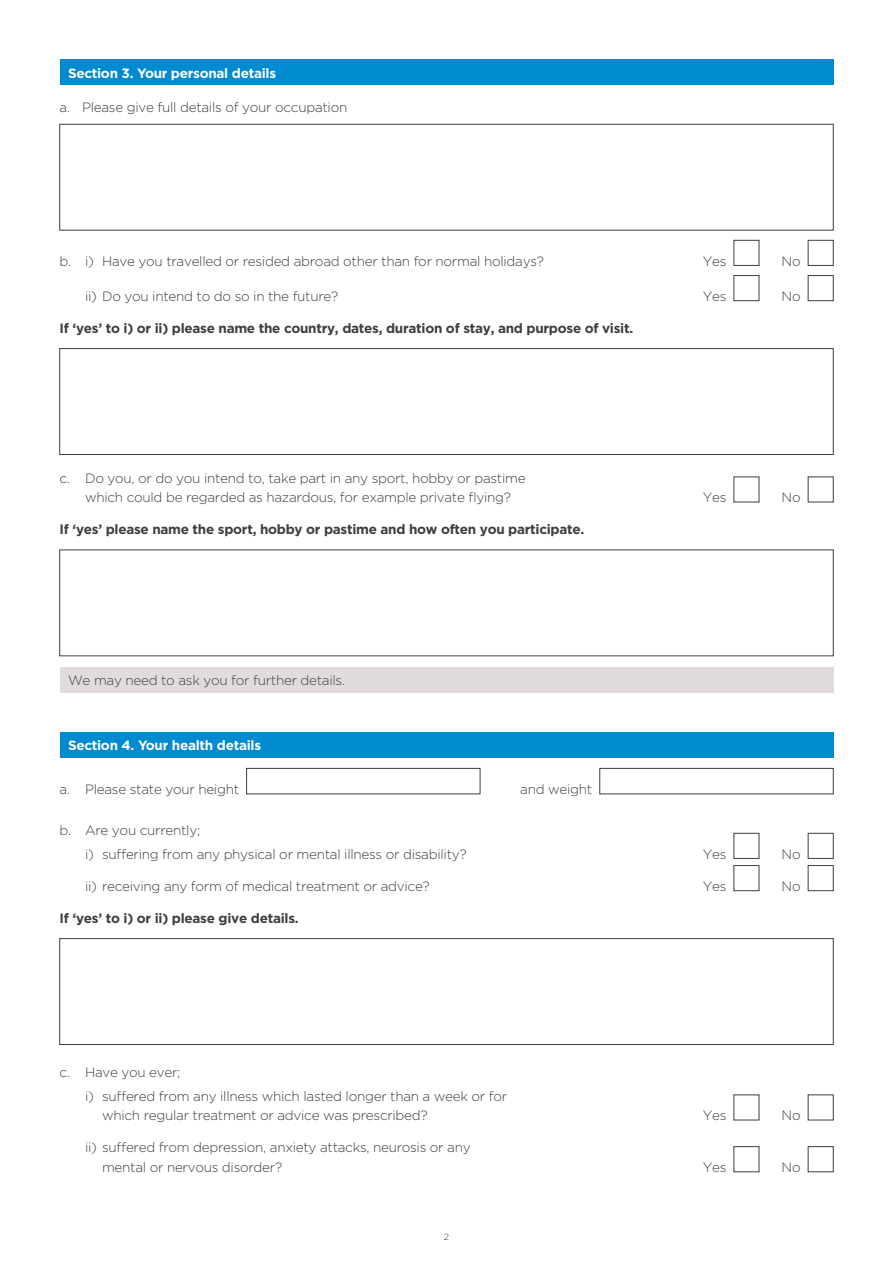
<style>
.page{position:relative;width:893px;height:1263px;background:#fff}
.page>*{position:absolute;margin:0;border:0;box-sizing:border-box;transform-origin:0 0}
.t1{font:300 13.5px/19.5px "Gotham";letter-spacing:-.02em;color:#3e3e3f}
.t2{font:700 13.5px "Gotham";letter-spacing:-.02em;color:#3e3e3f}
.t3{font:700 13.5px "Gotham";letter-spacing:-.02em;color:#fff}
.t4{font:300 9px "Gotham";color:#3e3e3f}
</style>
<div class="page">
<div style="left:60px;top:60px;width:773px;height:25px;background:#008ad0"></div>
<div style="left:60px;top:124px;width:773px;height:106px;background:#fff;border:1px solid #3e3e3f"></div>
<div style="left:734px;top:240px;width:25px;height:26px;background:#fff;border:1px solid #3e3e3f"></div>
<div style="left:808px;top:240px;width:25px;height:26px;background:#fff;border:1px solid #3e3e3f"></div>
<div style="left:734px;top:275px;width:25px;height:26px;background:#fff;border:1px solid #3e3e3f"></div>
<div style="left:808px;top:275px;width:25px;height:26px;background:#fff;border:1px solid #3e3e3f"></div>
<div style="left:60px;top:348px;width:773px;height:107px;background:#fff;border:1px solid #3e3e3f"></div>
<div style="left:60px;top:667px;width:773px;height:25px;background:#e1dbdf"></div>
<div style="left:60px;top:732px;width:773px;height:25px;background:#008ad0"></div>
<div style="left:246px;top:768px;width:234px;height:26px;background:#fff;border:1px solid #3e3e3f"></div>
<div style="left:600px;top:768px;width:233px;height:26px;background:#fff;border:1px solid #3e3e3f"></div>
<div style="left:734px;top:833px;width:25px;height:26px;background:#fff;border:1px solid #3e3e3f"></div>
<div style="left:808px;top:833px;width:25px;height:26px;background:#fff;border:1px solid #3e3e3f"></div>
<div style="left:734px;top:865px;width:25px;height:26px;background:#fff;border:1px solid #3e3e3f"></div>
<div style="left:808px;top:865px;width:25px;height:26px;background:#fff;border:1px solid #3e3e3f"></div>
<div style="left:60px;top:938px;width:773px;height:107px;background:#fff;border:1px solid #3e3e3f"></div>
<div style="left:734px;top:1146px;width:25px;height:26px;background:#fff;border:1px solid #3e3e3f"></div>
<div style="left:808px;top:1146px;width:25px;height:26px;background:#fff;border:1px solid #3e3e3f"></div>
<p class="t3" style="left:68px;top:64px;width:210px">Section 3. Your personal details</p>
<p class="t1" style="left:60px;top:97px;width:289px">a. Please give full details of your occupation</p>
<p class="t1" style="left:60px;top:251px;width:486px">b. i) Have you travelled or resided abroad other than for normal holidays?</p>
<p class="t1" style="left:703px;top:251px;width:25px">Yes</p>
<p class="t1" style="left:782px;top:251px;width:21px">No</p>
<p class="t1" style="left:85px;top:286px;width:255px">ii) Do you intend to do so in the future?</p>
<p class="t1" style="left:703px;top:286px;width:25px">Yes</p>
<p class="t1" style="left:782px;top:286px;width:21px">No</p>
<p class="t2" style="left:60px;top:319px;width:575px">If ‘yes’ to i) or ii) please name the country, dates, duration of stay, and purpose of visit.</p>
<p class="t1" style="left:85px;top:468px;width:442px;text-indent:-26px">c. Do you, or do you intend to, take part in any sport, hobby or pastime which could be regarded as hazardous, for example private flying?</p>
<p class="t2" style="left:60px;top:521px;width:526px">If ‘yes’ please name the sport, hobby or pastime and how often you participate.</p>
<p class="t1" style="left:68px;top:670px;width:279px">We may need to ask you for further details.</p>
<p class="t3" style="left:68px;top:736px;width:195px">Section 4. Your health details</p>
<p class="t1" style="left:60px;top:779px;width:181px">a. Please state your height</p>
<p class="t1" style="left:520px;top:779px;width:74px">and weight</p>
<p class="t1" style="left:85px;top:818px;width:383px;line-height:23.7px;text-indent:-26px">b. Are you currently;<br>i) suffering from any physical or mental illness or disability?</p>
<p class="t1" style="left:703px;top:487px;width:25px">Yes</p>
<p class="t1" style="left:782px;top:487px;width:21px">No</p>
<p class="t1" style="left:703px;top:844px;width:25px">Yes</p>
<p class="t1" style="left:782px;top:844px;width:21px">No</p>
<p class="t1" style="left:85px;top:876px;width:346px">ii) receiving any form of medical treatment or advice?</p>
<p class="t1" style="left:703px;top:876px;width:25px">Yes</p>
<p class="t1" style="left:782px;top:876px;width:21px">No</p>
<p class="t2" style="left:60px;top:909px;width:241px">If ‘yes’ to i) or ii) please give details.</p>
<p class="t1" style="left:85px;top:1060px;width:424px;line-height:23.7px;text-indent:-26px">c. Have you ever;<br>i) suffered from any illness which lasted longer than a week or for</p>
<p class="t1" style="left:102px;top:1105px;width:327px">which regular treatment or advice was prescribed?</p>
<p class="t1" style="left:703px;top:1105px;width:25px">Yes</p>
<p class="t1" style="left:782px;top:1105px;width:21px">No</p>
<p class="t1" style="left:102px;top:1137px;width:370px;text-indent:-17px">ii) suffered from depression, anxiety attacks, neurosis or any mental or nervous disorder?</p>
<p class="t1" style="left:703px;top:1157px;width:25px">Yes</p>
<p class="t1" style="left:782px;top:1157px;width:21px">No</p>
<p class="t4" style="left:444px;top:1231px;width:7px">2</p>
</div>
